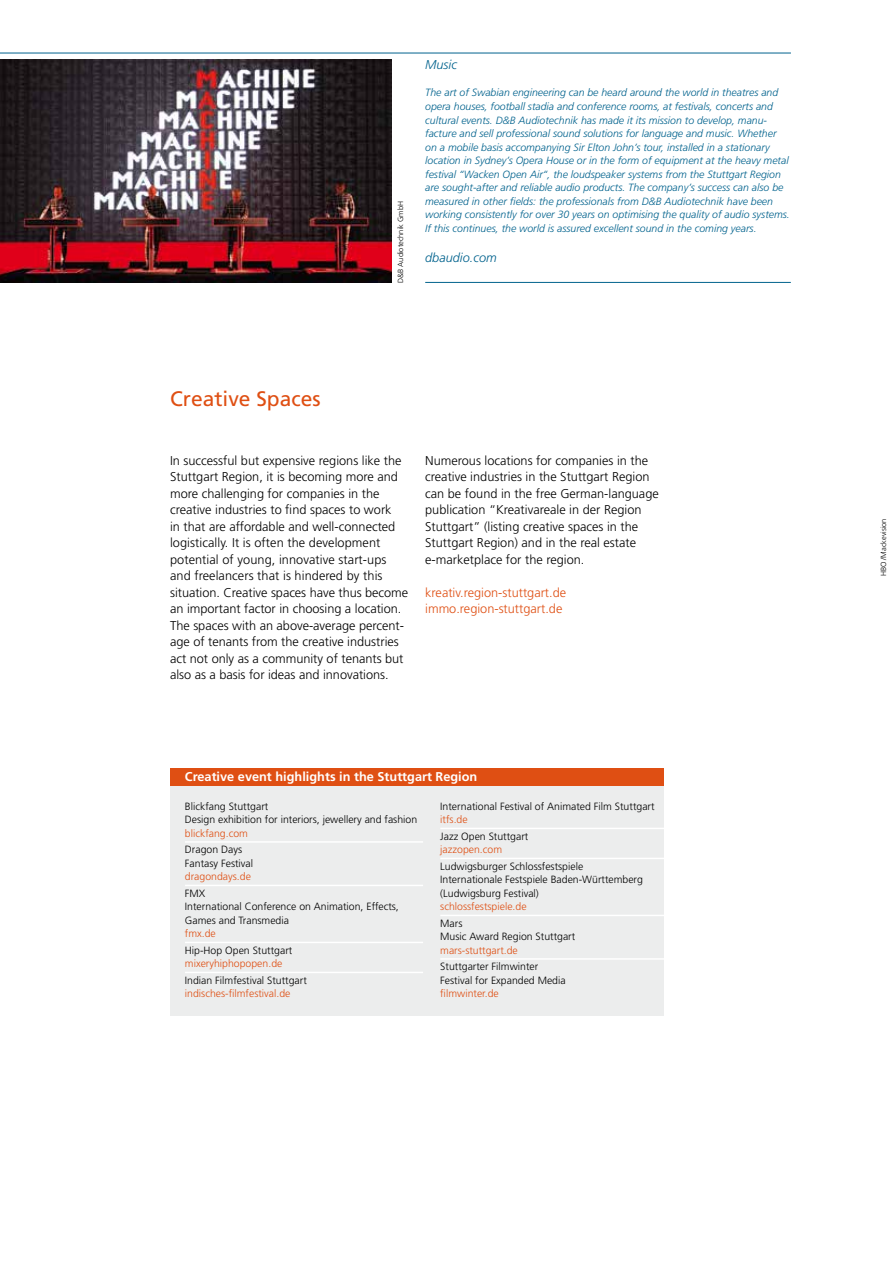
<style>
.page{position:relative;width:893px;height:1263px;background:#fff}
.page>*{position:absolute;margin:0;border:0;box-sizing:border-box;transform-origin:0 0}
.t1{font:21px "Frutiger";color:#df4f13}
.t2{font:300 12.75px/16.5px "Frutiger";color:#000}
.t3{font:300 12.75px/16.5px "Frutiger";color:#df4f13}
.t4{font:700 12.75px "Frutiger";color:#fff}
.t5{font:italic 300 12.75px "Frutiger";color:#00628d}
.t6{font:italic 300 10.5px/13.5px "Frutiger";color:#00628d}
.t7{font:300 10.5px/13.5px "Frutiger";color:#000}
.t8{font:300 10.5px "Frutiger";color:#df4f13}
.t9{font:300 7.5px "Frutiger";color:#000}
</style>
<div class="page">
<img style="left:0;top:59px;width:391px;height:224px">
<hr style="left:0;top:53px;width:791px;height:1px;background:#00628d">
<hr style="left:425px;top:282px;width:366px;height:1px;background:#00628d">
<div style="left:170px;top:769px;width:493px;height:247px;background:#eceded"></div>
<hr style="left:185px;top:841px;width:238px;height:2px;background:#fff">
<hr style="left:185px;top:885px;width:238px;height:1px;background:#fff">
<hr style="left:185px;top:942px;width:238px;height:1px;background:#fff">
<hr style="left:185px;top:972px;width:238px;height:1px;background:#fff">
<hr style="left:440px;top:828px;width:228px;height:1px;background:#fff">
<hr style="left:440px;top:858px;width:228px;height:1px;background:#fff">
<hr style="left:440px;top:915px;width:228px;height:1px;background:#fff">
<hr style="left:440px;top:958px;width:228px;height:2px;background:#fff">
<div style="left:170px;top:769px;width:493px;height:17px;background:#df4f13"></div>
<h1 class="t1" style="left:170px;top:387px;width:152px">Creative Spaces</h1>
<p class="t9" style="left:396px;top:283px;width:83px;rotate:-90deg">D&amp;B Audiotechnik GmbH</p>
<p class="t5" style="left:425px;top:58px;width:33px">Music</p>
<p class="t6" style="left:425px;top:86px;width:366px">The art of Swabian engineering can be heard around the world in theatres and opera houses, football stadia and conference rooms, at festivals, concerts and cultural events. D&amp;B Audiotechnik has made it its mission to develop, manu&shy;facture and sell professional sound solutions for language and music. Whether on a mobile basis accompanying Sir Elton John’s tour, installed in a stationary location in Sydney’s Opera House or in the form of equipment at the heavy metal festival “Wacken Open Air“, the loudspeaker systems from the Stuttgart Region are sought-after and reliable audio products. The company’s success can also be measured in other fields: the professionals from D&amp;B Audiotechnik have been working consistently for over 30 years on optimising the quality of audio systems.<br>If this continues, the world is assured excellent sound in the coming years.</p>
<p class="t5" style="left:425px;top:250px;width:73px">dbaudio.com</p>
<p class="t2" style="left:170px;top:452px;width:240px">In successful but expensive regions like the Stuttgart Region, it is becoming more and more challenging for companies in the creative industries to find spaces to work<br>in that are affordable and well-connected logistically. It is often the development potential of young, innovative start-ups and freelancers that is hindered by this situation. Creative spaces have thus become an important factor in choosing a location.<br>The spaces with an above-average percent&shy;age of tenants from the creative industries act not only as a community of tenants but also as a basis for ideas and innovations.</p>
<p class="t2" style="left:425px;top:452px;width:235px">Numerous locations for companies in the creative industries in the Stuttgart Region can be found in the free German-language publication “Kreativareale in der Region Stuttgart” (listing creative spaces in the Stuttgart Region) and in the real estate e-marketplace for the region.</p>
<p class="t3" style="left:425px;top:584px;width:142px">kreativ.region-stuttgart.de immo.region-stuttgart.de</p>
<p class="t4" style="left:185px;top:769px;width:294px">Creative event highlights in the Stuttgart Region</p>
<p class="t7" style="left:185px;top:799px;width:234px">Blickfang Stuttgart<br>Design exhibition for interiors, jewellery and fashion</p>
<p class="t8" style="left:185px;top:827px;width:65px">blickfang.com</p>
<p class="t7" style="left:185px;top:843px;width:70px">Dragon Days<br>Fantasy Festival</p>
<p class="t8" style="left:185px;top:871px;width:67px">dragondays.de</p>
<p class="t7" style="left:185px;top:886px;width:215px">FMX<br>International Conference on Animation, Effects,<br>Games and Transmedia</p>
<p class="t8" style="left:185px;top:928px;width:32px">fmx.de</p>
<p class="t7" style="left:185px;top:943px;width:109px">Hip-Hop Open Stuttgart</p>
<p class="t8" style="left:185px;top:958px;width:99px">mixeryhiphopopen.de</p>
<p class="t7" style="left:185px;top:973px;width:123px">Indian Filmfestival Stuttgart</p>
<p class="t8" style="left:185px;top:988px;width:107px">indisches-filmfestival.de</p>
<p class="t7" style="left:440px;top:799px;width:216px">International Festival of Animated Film Stuttgart</p>
<p class="t8" style="left:440px;top:814px;width:29px">itfs.de</p>
<p class="t7" style="left:440px;top:829px;width:90px">Jazz Open Stuttgart</p>
<p class="t8" style="left:440px;top:844px;width:63px">jazzopen.com</p>
<p class="t7" style="left:440px;top:859px;width:204px">Ludwigsburger Schlossfestspiele<br>Internationale Festspiele Baden-Württemberg (Ludwigsburg Festival)</p>
<p class="t8" style="left:440px;top:901px;width:88px">schlossfestspiele.de</p>
<p class="t7" style="left:440px;top:916px;width:136px">Mars<br>Music Award Region Stuttgart</p>
<p class="t8" style="left:440px;top:944px;width:79px">mars-stuttgart.de</p>
<p class="t7" style="left:440px;top:960px;width:127px">Stuttgarter Filmwinter<br>Festival for Expanded Media</p>
<p class="t8" style="left:440px;top:988px;width:60px">filmwinter.de</p>
<p class="t9" style="left:879px;top:576px;width:59px;rotate:-90deg">HBO/Mackevision</p>
</div>
